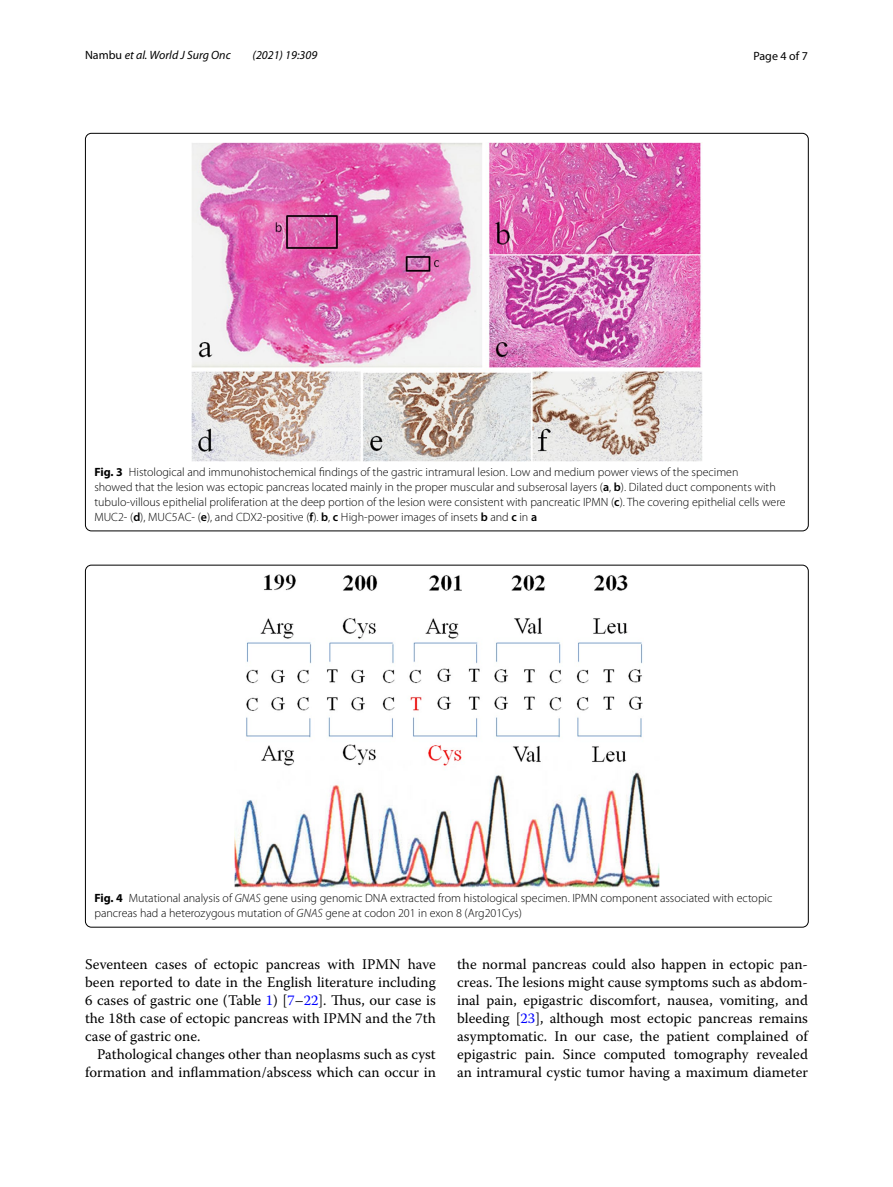
<style>
.page{position:relative;width:893px;height:1187px;background:#fff}
.page>*{position:absolute;margin:0;border:0;box-sizing:border-box;transform-origin:0 0}
.t1{font:14.7px/18px "Warnock Pro";color:#000;text-align:justify}
.t2{font:300 12px/15px "Myriad Pro";color:#000}
.t3{font:italic 12px "Myriad Pro";color:#000}
.t4{font:12px "Myriad Pro";color:#000}
.s1{font-style:normal}
.s2{font-weight:700}
.s3{font-weight:600}
.s4{font-style:italic}
.s5{color:#00f}
</style>
<div class="page">
<img style="left:192px;top:142px;width:510px;height:319px">
<img style="left:234px;top:574px;width:425px;height:313px">
<p class="t3" style="left:85px;top:48px;width:147px"><span class="s1">Nambu</span> et al. World J Surg Onc</p>
<p class="t3" style="left:253px;top:48px;width:66px">(2021) 19:309</p>
<p class="t4" style="left:753px;top:48px;width:56px">Page 4 of 7</p>
<p class="t2" style="left:94px;top:465px;width:693px"><span class="s2">Fig. 3</span> Histological and immunohistochemical findings of the gastric intramural lesion. Low and medium power views of the specimen<br>showed that the lesion was ectopic pancreas located mainly in the proper muscular and subserosal layers (<span class="s3">a</span>, <span class="s3">b</span>). Dilated duct components with tubulo-villous epithelial proliferation at the deep portion of the lesion were consistent with pancreatic IPMN (<span class="s3">c</span>). The covering epithelial cells were MUC2- (<span class="s3">d</span>), MUC5AC- (<span class="s3">e</span>), and CDX2-positive (<span class="s3">f</span>). <span class="s3">b</span>, <span class="s3">c</span> High-power images of insets <span class="s3">b</span> and <span class="s3">c</span> in <span class="s3">a</span></p>
<p class="t2" style="left:94px;top:891px;width:680px"><span class="s2">Fig. 4</span> Mutational analysis of <span class="s4">GNAS</span> gene using genomic DNA extracted from histological specimen. IPMN component associated with ectopic pancreas had a heterozygous mutation of <span class="s4">GNAS</span> gene at codon 201 in exon 8 (Arg201Cys)</p>
<p class="t1" style="left:85px;top:954px;width:352px">Seventeen cases of ectopic pancreas with IPMN have been reported to date in the English literature including 6 cases of gastric one (Table <span class="s5">1</span>) [<span class="s5">7</span>–<span class="s5">22</span>]. Thus, our case is the 18th case of ectopic pancreas with IPMN and the 7th case of gastric one.</p>
<p class="t1" style="left:85px;top:1044px;width:352px;text-align:right">Pathological changes other than neoplasms such as cyst formation and inflammation/abscess which can occur in</p>
<p class="t1" style="left:457px;top:954px;width:352px">the normal pancreas could also happen in ectopic pan&shy;creas. The lesions might cause symptoms such as abdom&shy;inal pain, epigastric discomfort, nausea, vomiting, and bleeding [<span class="s5">23</span>], although most ectopic pancreas remains asymptomatic. In our case, the patient complained of epigastric pain. Since computed tomography revealed an intramural cystic tumor having a maximum diameter</p>
</div>
